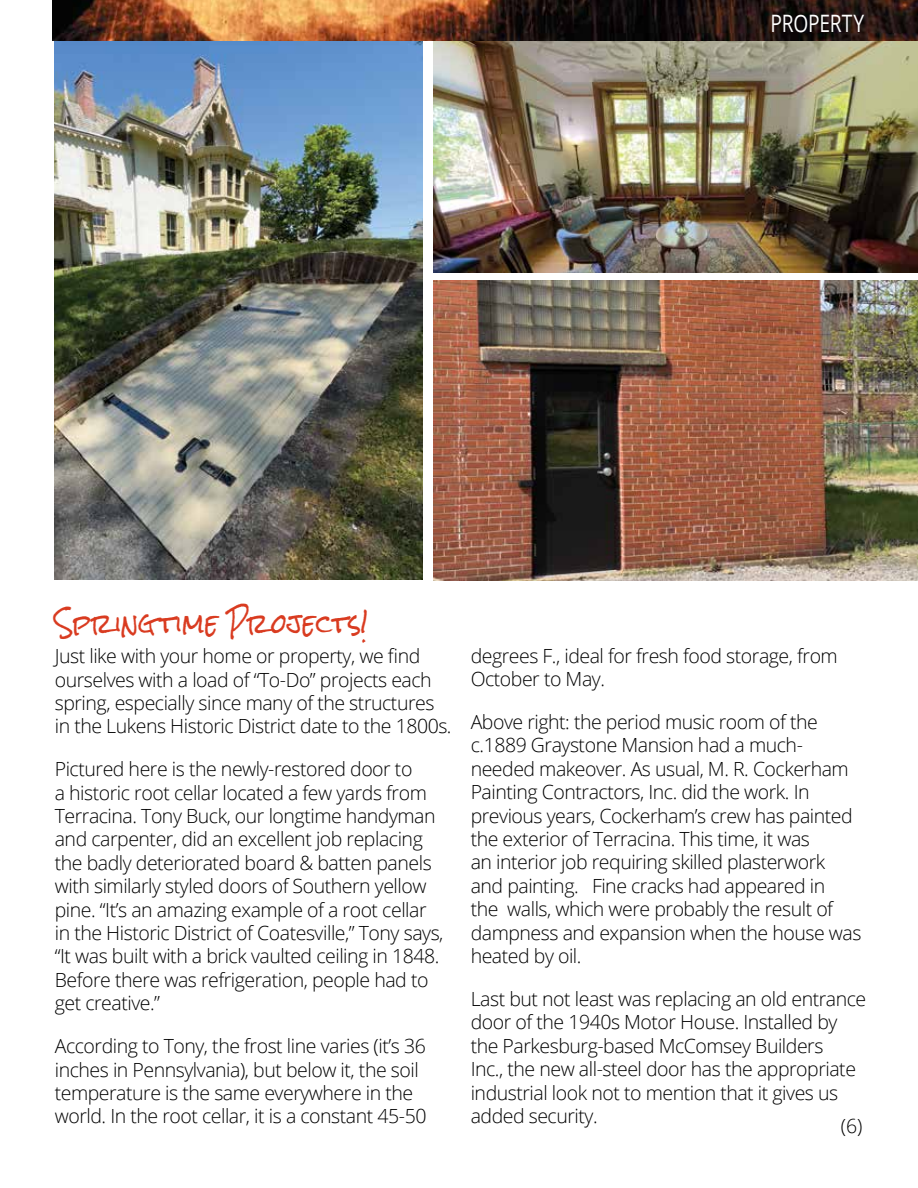
<style>
.page{position:relative;width:918px;height:1188px;background:#fff}
.page>*{position:absolute;margin:0;border:0;box-sizing:border-box;transform-origin:0 0}
.t1{font:27px "Rock Salt";letter-spacing:.02em;color:#d93b20;scale:.82 1}
.t2{font:24px "Open Sans";letter-spacing:-.01em;color:#fff;scale:.8 1}
.t3{font:300 19.5px/23.4px "Open Sans";letter-spacing:-.025em;color:#000}
</style>
<div class="page">
<img style="left:434px;top:41px;width:484px;height:232px">
<img style="left:433px;top:281px;width:485px;height:300px">
<img style="left:55px;top:41px;width:367px;height:539px">
<img style="left:53px;top:0;width:865px;height:41px">
<p class="t2" style="left:770px;top:7px;width:119px">PROPERTY</p>
<h1 class="t1" style="left:55px;top:609px;width:384px">Spring time Pr ojects!</h1>
<p class="t3" style="left:55px;top:644px;width:398px">Just like with your home or property, we find ourselves with a load of “To-Do” projects each spring, especially since many of the structures in the Lukens Historic District date to the 1800s.</p>
<p class="t3" style="left:55px;top:757px;width:390px">Pictured here is the newly-restored door to<br>a historic root cellar located a few yards from Terracina. Tony Buck, our longtime handyman and carpenter, did an excellent job replacing the badly deteriorated board &amp; batten panels with similarly styled doors of Southern yellow pine. “It’s an amazing example of a root cellar in the Historic District of Coatesville,” Tony says, “It was built with a brick vaulted ceiling in 1848.<br>Before there was refrigeration, people had to get creative.”</p>
<p class="t3" style="left:55px;top:1034px;width:373px">According to Tony, the frost line varies (it’s 36 inches in Pennsylvania), but below it, the soil temperature is the same everywhere in the world. In the root cellar, it is a constant 45-50</p>
<p class="t3" style="left:471px;top:643px;width:369px">degrees F., ideal for fresh food storage, from<br>October to May.</p>
<p class="t3" style="left:471px;top:710px;width:392px">Above right: the period music room of the c.1889 Graystone Mansion had a much&shy;needed makeover. As usual, M. R. Cockerham Painting Contractors, Inc. did the work. In previous years, Cockerham’s crew has painted the exterior of Terracina. This time, it was<br>an interior job requiring skilled plasterwork and painting. Fine cracks had appeared in<br>the walls, which were probably the result of dampness and expansion when the house was heated by oil.</p>
<p class="t3" style="left:471px;top:987px;width:397px">Last but not least was replacing an old entrance door of the 1940s Motor House. Installed by the Parkesburg-based McComsey Builders<br>Inc., the new all-steel door has the appropriate industrial look not to mention that it gives us added security.</p>
<p class="t3" style="left:841px;top:1114px;width:23px">(6)</p>
</div>
